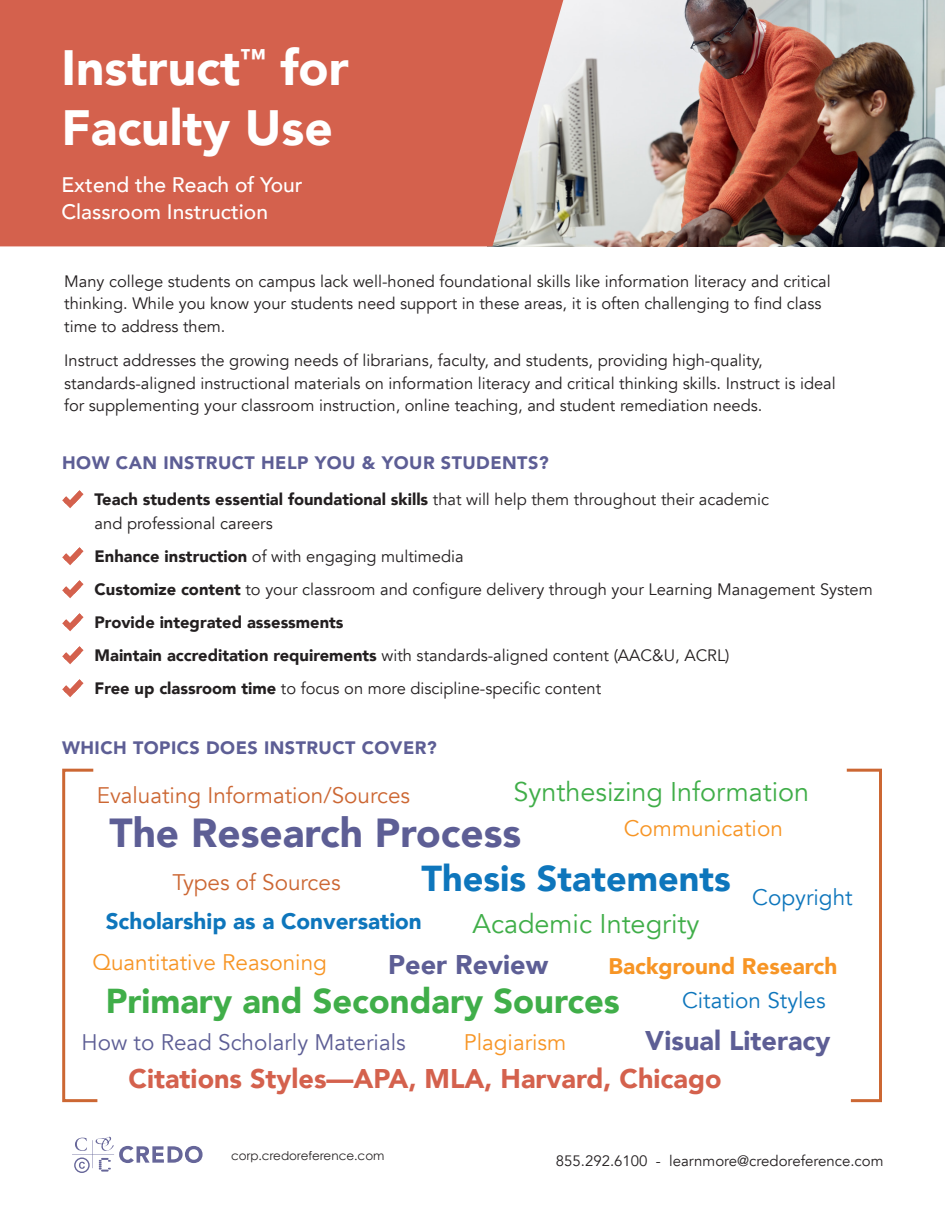
<style>
.page{position:relative;width:945px;height:1215px;background:#fff}
.page>*{position:absolute;margin:0;border:0;box-sizing:border-box;transform-origin:0 0}
.t1{font:900 49.5px/59.4px "Avenir";color:#fff}
.t2{font:900 40.5px "Avenir";color:#5d5e95}
.t3{font:900 36px "Avenir";color:#0e76bc}
.t4{font:900 34.5px "Avenir";color:#40ae49}
.t5{font:27px "Avenir";color:#40ae49}
.t6{font:900 27px "Avenir";color:#d4614d}
.t7{font:900 27px "Avenir";color:#5d5e95}
.t8{font:22.5px "Avenir";color:#f79525}
.t9{font:22.5px "Avenir";color:#cc6733}
.t10{font:22.5px "Avenir";color:#5d5e95}
.t11{font:900 22.5px "Avenir";color:#0e76bc}
.t12{font:22.5px "Avenir";color:#0e76bc}
.t13{font:900 22.5px "Avenir";color:#f79525}
.t14{font:500 21px/27px "Avenir";color:#fff}
.t15{font:900 18px "Avenir";letter-spacing:.025em;color:#5d5e95}
.t16{font:16.5px/22.5px "Avenir";color:#231f20}
.t17{font:15px "Avenir";color:#231f20}
.t18{font:12px "Century Gothic";color:#231f20}
.s1{font-weight:900}
</style>
<div class="page">
<svg style="left:72px;top:1137px;width:131px;height:36px"></svg>
<svg style="left:62px;top:768px;width:36px;height:335px"></svg>
<svg style="left:846px;top:768px;width:36px;height:335px"></svg>
<svg style="left:62px;top:490px;width:22px;height:18px"></svg>
<svg style="left:62px;top:547px;width:22px;height:18px"></svg>
<svg style="left:62px;top:580px;width:22px;height:18px"></svg>
<svg style="left:62px;top:613px;width:22px;height:18px"></svg>
<svg style="left:62px;top:646px;width:22px;height:18px"></svg>
<svg style="left:62px;top:679px;width:22px;height:18px"></svg>
<img style="left:563px;top:0;width:382px;height:246px">
<div style="left:0;top:0;width:563px;height:246px;background:#d4614d"></div>
<h1 class="t1" style="left:62px;top:37px;width:289px">Instruct<sup>™</sup> for<br>Faculty Use</h1>
<p class="t14" style="left:62px;top:170px;width:243px">Extend the Reach of Your<br>Classroom Instruction</p>
<p class="t16" style="left:64px;top:270px;width:768px">Many college students on campus lack well-honed foundational skills like information literacy and critical thinking. While you know your students need support in these areas, it is often challenging to find class time to address them.</p>
<p class="t16" style="left:64px;top:349px;width:773px">Instruct addresses the growing needs of librarians, faculty, and students, providing high-quality, standards-aligned instructional materials on information literacy and critical thinking skills. Instruct is ideal for supplementing your classroom instruction, online teaching, and student remediation needs.</p>
<p class="t15" style="left:62px;top:447px;width:488px">HOW CAN INSTRUCT HELP YOU &amp; YOUR STUDENTS?</p>
<p class="t16" style="left:95px;top:488px;width:676px;line-height:24px"><span class="s1">Teach students essential foundational skills</span> that will help them throughout their academic and professional careers</p>
<p class="t16" style="left:95px;top:540px;width:780px;line-height:33px"><span class="s1">Enhance instruction</span> of with engaging multimedia<br><span class="s1">Customize content</span> to your classroom and configure delivery through your Learning Management System <span class="s1">Provide integrated assessments<br>Maintain accreditation requirements</span> with standards-aligned content (AAC&amp;U, ACRL)<br><span class="s1">Free up classroom time</span> to focus on more discipline-specific content</p>
<p class="t15" style="left:62px;top:732px;width:376px">WHICH TOPICS DOES INSTRUCT COVER?</p>
<h3 class="t9" style="left:97px;top:782px;width:315px">Evaluating Information/Sources</h3>
<h3 class="t5" style="left:514px;top:776px;width:297px">Synthesizing Information</h3>
<h2 class="t2" style="left:109px;top:798px;width:413px">The Research Process</h2>
<h3 class="t3" style="left:421px;top:848px;width:311px">Thesis Statements</h3>
<h3 class="t8" style="left:624px;top:815px;width:161px">Communication</h3>
<h3 class="t9" style="left:173px;top:869px;width:169px">Types of Sources</h3>
<h3 class="t11" style="left:106px;top:901px;width:318px">Scholarship as a Conversation</h3>
<h3 class="t12" style="left:752px;top:884px;width:102px">Copyright</h3>
<h3 class="t5" style="left:472px;top:908px;width:229px">Academic Integrity</h3>
<h3 class="t8" style="left:92px;top:949px;width:236px">Quantitative Reasoning</h3>
<h3 class="t7" style="left:388px;top:942px;width:162px">Peer Review</h3>
<h3 class="t13" style="left:609px;top:947px;width:230px">Background Research</h3>
<h3 class="t4" style="left:106px;top:972px;width:516px">Primary and Secondary Sources</h3>
<h3 class="t12" style="left:682px;top:987px;width:145px">Citation Styles</h3>
<h3 class="t10" style="left:82px;top:1028px;width:326px">How to Read Scholarly Materials</h3>
<h3 class="t8" style="left:464px;top:1028px;width:104px">Plagiarism</h3>
<h3 class="t7" style="left:645px;top:1017px;width:187px">Visual Literacy</h3>
<h3 class="t6" style="left:129px;top:1055px;width:594px">Citations Styles—APA, MLA, Harvard, Chicago</h3>
<p class="t18" style="left:231px;top:1148px;width:155px">corp.credoreference.com</p>
<p class="t17" style="left:556px;top:1152px;width:329px">855.292.6100 - learnmore@credoreference.com</p>
</div>
